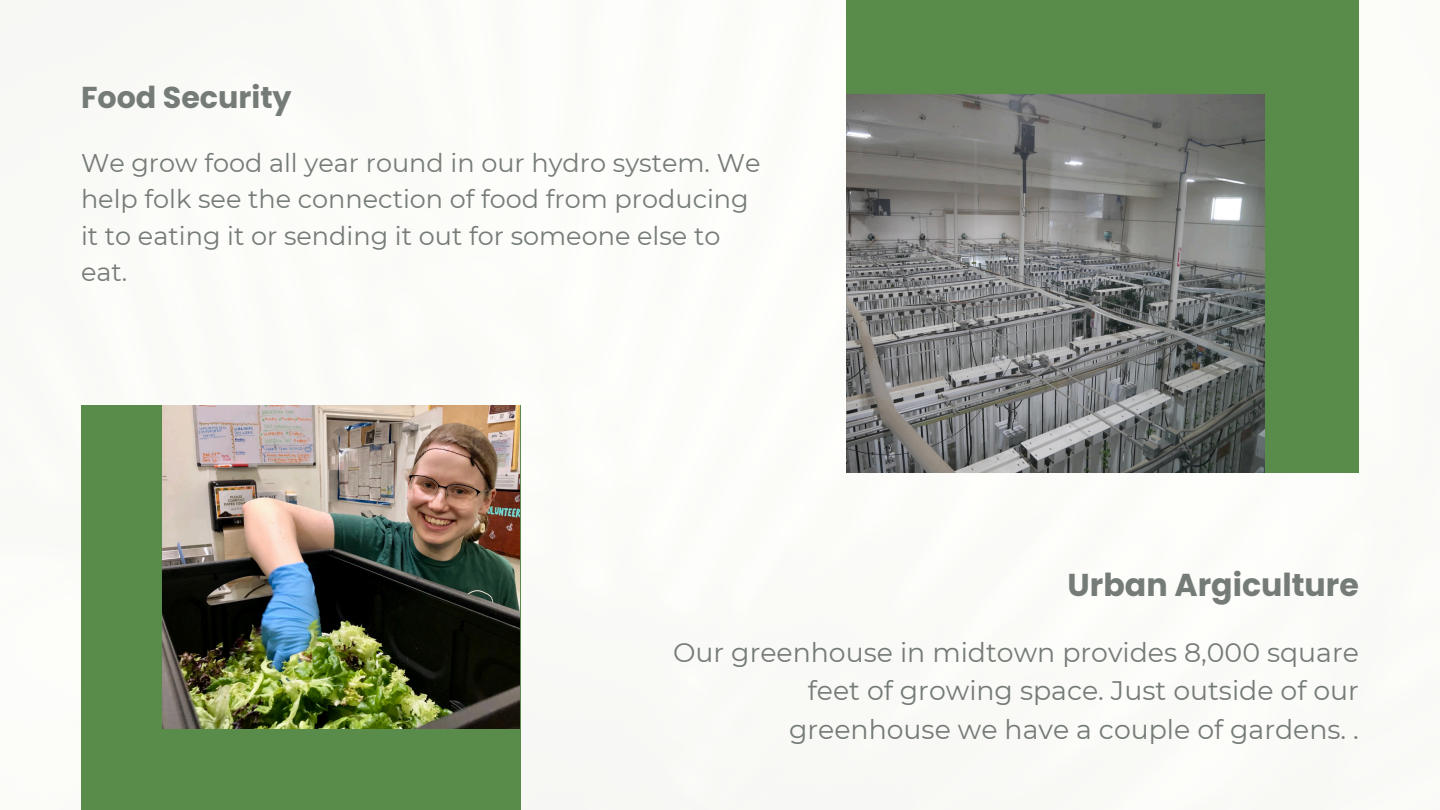
<style>
.page{position:relative;width:1440px;height:810px;background:#fff}
.page>*{position:absolute;margin:0;border:0;box-sizing:border-box;transform-origin:0 0}
.t1{font:700 31.6px "Poppins";color:#757b77}
.t2{font:700 30.2px "Poppins";color:#757b77}
.t3{font:26.8px/38.3px "Montserrat";color:#757b77;text-align:right}
.t4{font:25.5px/36.6px "Montserrat";color:#757b77}
</style>
<div class="page">
<img style="left:0;top:0;width:832px;height:810px">
<div style="left:846px;top:0;width:513px;height:473px;background:#598b4a"></div>
<div style="left:81px;top:405px;width:439px;height:405px;background:#598b4a"></div>
<img style="left:162px;top:405px;width:358px;height:324px">
<img style="left:846px;top:95px;width:418px;height:378px">
<h1 class="t2" style="left:81px;top:77px;width:212px">Food Security</h1>
<p class="t4" style="left:81px;top:144px;width:681px">We grow food all year round in our hydro system. We help folk see the connection of food from producing it to eating it or sending it out for someone else to eat.</p>
<h1 class="t1" style="left:1068px;top:563px;width:293px">Urban Argiculture</h1>
<p class="t3" style="left:673px;top:633px;width:687px">Our greenhouse in midtown provides 8,000 square feet of growing space. Just outside of our greenhouse we have a couple of gardens. .</p>
</div>
